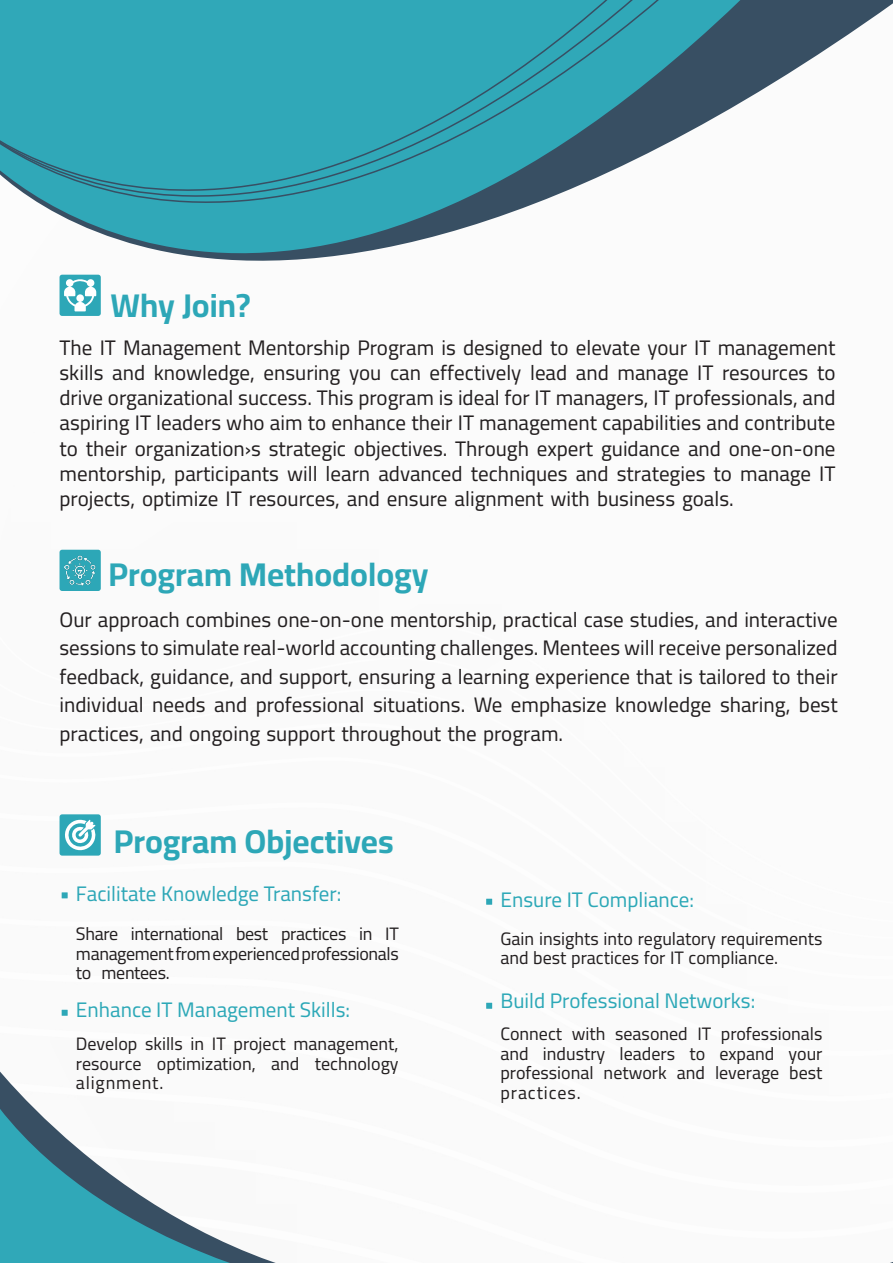
<style>
.page{position:relative;width:893px;height:1263px;background:#fff}
.page>*{position:absolute;margin:0;border:0;box-sizing:border-box;transform-origin:0 0}
.t1{font:700 33px "Cairo";color:#2da7b7}
.t2{font:21px/25.2px "Cairo";color:#231f20;text-align:justify}
.t3{font:21px "Cairo";color:#2ca8b7}
.t4{font:21px "Cairo";color:#2da7b7}
.t5{font:18px/19.5px "Cairo";color:#231f20;text-align:justify}
</style>
<div class="page">
<svg style="left:762px;top:0;width:131px;height:90px;fill:#384f63"></svg>
<svg style="left:0;top:0;width:741px;height:316px"></svg>
<div style="left:60px;top:275px;width:41px;height:41px;background:#2da7b7;border-radius:3px"></div>
<svg style="left:64px;top:279px;width:32px;height:32px"></svg>
<div style="left:60px;top:550px;width:41px;height:41px;background:#2da7b7;border-radius:3px"></div>
<img style="left:65px;top:555px;width:30px;height:31px">
<svg style="left:62px;top:892px;width:6px;height:6px"></svg>
<svg style="left:62px;top:1010px;width:6px;height:6px"></svg>
<svg style="left:486px;top:899px;width:6px;height:6px"></svg>
<svg style="left:486px;top:1003px;width:6px;height:6px"></svg>
<svg style="left:0;top:1079px;width:276px;height:184px"></svg>
<div style="left:60px;top:814px;width:41px;height:42px;background:#2da7b7;border-radius:3px"></div>
<svg style="left:65px;top:819px;width:31px;height:32px"></svg>
<p class="t1" style="left:111px;top:281px;width:142px">Why Join?</p>
<p class="t2" style="left:60px;top:335px;width:778px">The IT Management Mentorship Program is designed to elevate your IT management skills and knowledge, ensuring you can effectively lead and manage IT resources to drive organizational success. This program is ideal for IT managers, IT professionals, and aspiring IT leaders who aim to enhance their IT management capabilities and contribute to their organization›s strategic objectives. Through expert guidance and one-on-one mentorship, participants will learn advanced techniques and strategies to manage IT projects, optimize IT resources, and ensure alignment with business goals.</p>
<p class="t1" style="left:108px;top:550px;width:322px">Program Methodology</p>
<p class="t2" style="left:60px;top:606px;width:780px;line-height:28.5px">Our approach combines one-on-one mentorship, practical case studies, and interactive sessions to simulate real-world accounting challenges. Mentees will receive personalized feedback, guidance, and support, ensuring a learning experience that is tailored to their individual needs and professional situations. We emphasize knowledge sharing, best practices, and ongoing support throughout the program.</p>
<p class="t1" style="left:114px;top:817px;width:282px">Program Objectives</p>
<p class="t4" style="left:76px;top:878px;width:267px">Facilitate Knowledge Transfer:</p>
<p class="t5" style="left:76px;top:924px;width:324px">Share international best practices in IT management from experienced professionals to mentees.</p>
<p class="t3" style="left:76px;top:994px;width:276px">Enhance IT Management Skills:</p>
<p class="t5" style="left:76px;top:1034px;width:324px">Develop skills in IT project management, resource optimization, and technology alignment.</p>
<p class="t3" style="left:500px;top:884px;width:195px">Ensure IT Compliance:</p>
<p class="t5" style="left:500px;top:929px;width:324px">Gain insights into regulatory requirements and best practices for IT compliance.</p>
<p class="t3" style="left:500px;top:985px;width:256px">Build Professional Networks:</p>
<p class="t5" style="left:500px;top:1024px;width:324px">Connect with seasoned IT professionals and industry leaders to expand your professional network and leverage best practices.</p>
</div>
